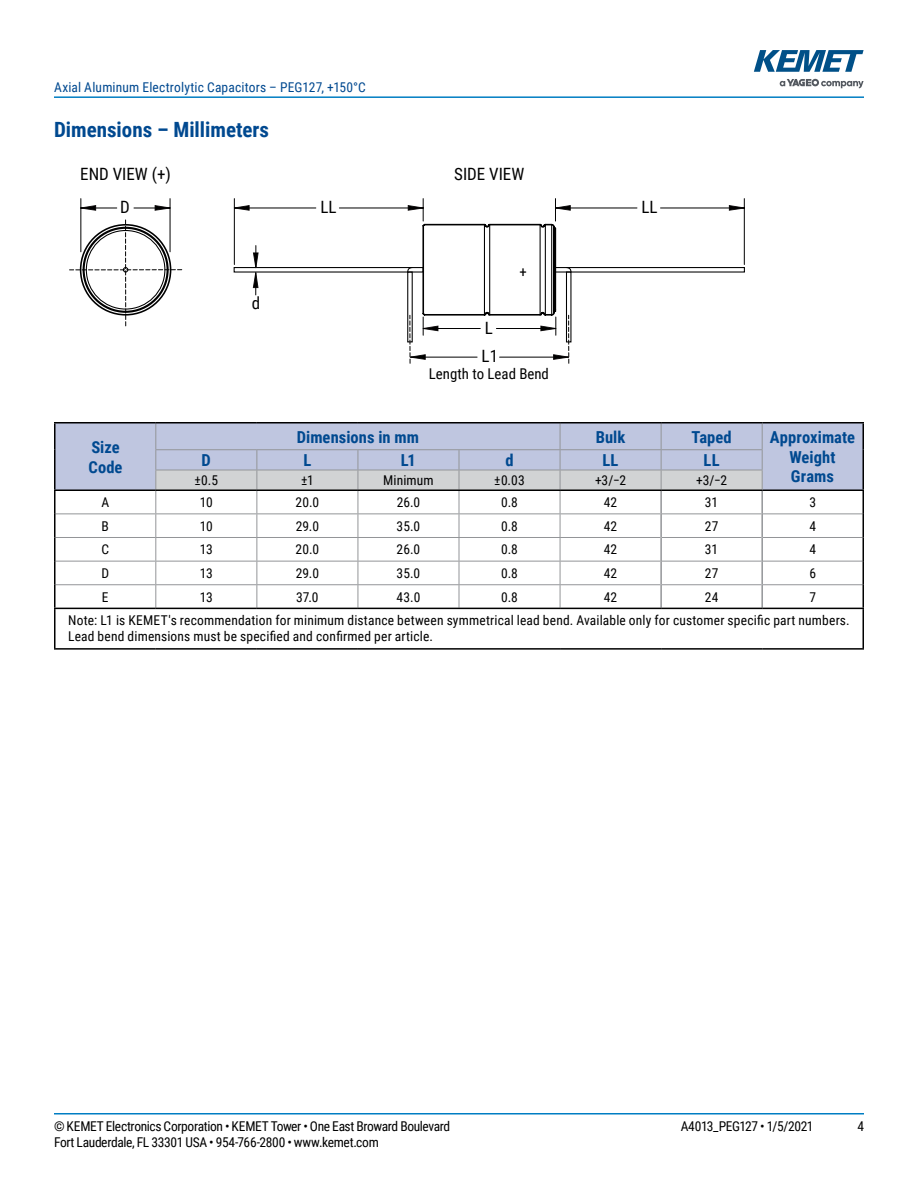
<style>
.page{position:relative;width:918px;height:1188px;background:#fff}
.page>*{position:absolute;margin:0;border:0;box-sizing:border-box;transform-origin:0 0}
.t1{font:700 21px "Roboto Condensed";color:#004990}
.t2{font:16.95px/28.7px "Roboto Condensed";color:#000}
.t3{font:700 16.5px/19.8px "Roboto Condensed";letter-spacing:.005em;color:#004990}
.t4{font:14.85px "Roboto Condensed";color:#000}
.t5{font:13.5px/23.7px "Roboto Condensed";letter-spacing:.005em;color:#000}
.t6{font:13.5px "Roboto Condensed";letter-spacing:-.025em;color:#000}
.t7{font:13.5px "Roboto Condensed";letter-spacing:.01em;color:#004990}
.t8{font:13.5px "Roboto Condensed";letter-spacing:-.03em;color:#000}
</style>
<div class="page">
<hr style="left:54px;top:1113px;width:810px;height:2px;background:#007dc3">
<hr style="left:54px;top:96px;width:810px;height:2px;background:#007dc3">
<svg style="left:780px;top:79px;width:84px;height:9px"></svg>
<svg style="left:754px;top:50px;width:110px;height:22px"></svg>
<svg style="left:69px;top:218px;width:113px;height:108px"></svg>
<svg style="left:234px;top:199px;width:511px;height:165px"></svg>
<hr style="left:81px;top:199px;width:1px;height:53px;background:#000">
<hr style="left:170px;top:199px;width:1px;height:53px;background:#000">
<svg style="left:80px;top:205px;width:91px;height:6px"></svg>
<hr style="left:490px;top:224px;width:50px;height:1px;background:#000">
<hr style="left:490px;top:314px;width:50px;height:2px;background:#000">
<div style="left:56px;top:423px;width:806px;height:66px;background:#bfc6e0"></div>
<hr style="left:56px;top:513px;width:100px;height:1px;background:#939598">
<hr style="left:763px;top:513px;width:99px;height:1px;background:#939598">
<hr style="left:56px;top:537px;width:100px;height:1px;background:#939598">
<hr style="left:763px;top:537px;width:99px;height:1px;background:#939598">
<hr style="left:56px;top:561px;width:100px;height:1px;background:#939598">
<hr style="left:763px;top:561px;width:99px;height:1px;background:#939598">
<hr style="left:56px;top:584px;width:100px;height:1px;background:#939598">
<hr style="left:763px;top:584px;width:99px;height:1px;background:#939598">
<hr style="left:762px;top:422px;width:102px;height:1px;background:#000">
<hr style="left:862px;top:423px;width:2px;height:27px;background:#000">
<hr style="left:862px;top:450px;width:2px;height:20px;background:#000">
<svg style="left:862px;top:470px;width:2px;height:19px"></svg>
<hr style="left:762px;top:489px;width:102px;height:2px;background:#000">
<hr style="left:54px;top:491px;width:2px;height:23px;background:#000">
<hr style="left:862px;top:491px;width:2px;height:23px;background:#000">
<hr style="left:54px;top:514px;width:2px;height:23px;background:#000">
<hr style="left:862px;top:514px;width:2px;height:23px;background:#000">
<hr style="left:54px;top:537px;width:2px;height:24px;background:#000">
<hr style="left:862px;top:537px;width:2px;height:24px;background:#000">
<hr style="left:54px;top:561px;width:2px;height:24px;background:#000">
<hr style="left:862px;top:561px;width:2px;height:24px;background:#000">
<hr style="left:54px;top:585px;width:2px;height:23px;background:#000">
<hr style="left:862px;top:585px;width:2px;height:23px;background:#000">
<svg style="left:155px;top:423px;width:608px;height:185px"></svg>
<hr style="left:54px;top:422px;width:102px;height:1px;background:#000">
<hr style="left:54px;top:423px;width:2px;height:27px;background:#000">
<hr style="left:54px;top:450px;width:2px;height:20px;background:#000">
<svg style="left:54px;top:470px;width:2px;height:19px"></svg>
<hr style="left:54px;top:489px;width:102px;height:2px;background:#000">
<hr style="left:156px;top:422px;width:101px;height:1px;background:#000">
<hr style="left:257px;top:422px;width:101px;height:1px;background:#000">
<hr style="left:358px;top:422px;width:101px;height:1px;background:#000">
<hr style="left:459px;top:422px;width:101px;height:1px;background:#000">
<hr style="left:560px;top:422px;width:101px;height:1px;background:#000">
<hr style="left:661px;top:422px;width:101px;height:1px;background:#000">
<hr style="left:156px;top:489px;width:101px;height:2px;background:#000">
<hr style="left:257px;top:489px;width:101px;height:2px;background:#000">
<hr style="left:358px;top:489px;width:101px;height:2px;background:#000">
<hr style="left:459px;top:489px;width:101px;height:2px;background:#000">
<hr style="left:560px;top:489px;width:101px;height:2px;background:#000">
<hr style="left:661px;top:489px;width:101px;height:2px;background:#000">
<hr style="left:54px;top:608px;width:102px;height:1px;background:#000">
<hr style="left:156px;top:608px;width:101px;height:1px;background:#000">
<hr style="left:257px;top:608px;width:101px;height:1px;background:#000">
<hr style="left:358px;top:608px;width:101px;height:1px;background:#000">
<hr style="left:459px;top:608px;width:101px;height:1px;background:#000">
<hr style="left:560px;top:608px;width:101px;height:1px;background:#000">
<hr style="left:661px;top:608px;width:101px;height:1px;background:#000">
<hr style="left:762px;top:608px;width:102px;height:1px;background:#000">
<hr style="left:54px;top:609px;width:2px;height:39px;background:#000">
<hr style="left:862px;top:609px;width:2px;height:39px;background:#000">
<hr style="left:54px;top:648px;width:102px;height:2px;background:#000">
<hr style="left:156px;top:648px;width:101px;height:2px;background:#000">
<hr style="left:257px;top:648px;width:101px;height:2px;background:#000">
<hr style="left:358px;top:648px;width:101px;height:2px;background:#000">
<hr style="left:459px;top:648px;width:101px;height:2px;background:#000">
<hr style="left:560px;top:648px;width:101px;height:2px;background:#000">
<hr style="left:661px;top:648px;width:101px;height:2px;background:#000">
<hr style="left:762px;top:648px;width:102px;height:2px;background:#000">
<p class="t7" style="left:54px;top:78px;width:313px">Axial Aluminum Electrolytic Capacitors – PEG127, +150°C</p>
<h1 class="t1" style="left:54px;top:115px;width:217px">Dimensions – Millimeters</h1>
<p class="t2" style="left:80px;top:159px;width:92px">END VIEW (+)</p>
<p class="t2" style="left:454px;top:159px;width:72px">SIDE VIEW</p>
<p class="t2" style="left:120px;top:192px;width:11px">D</p>
<p class="t2" style="left:320px;top:192px;width:18px">LL</p>
<p class="t2" style="left:642px;top:192px;width:18px">LL</p>
<p class="t3" style="left:88px;top:436px;width:36px">Size<br>Code</p>
<p class="t2" style="left:252px;top:288px;width:10px">d</p>
<p class="t2" style="left:482px;top:313px;width:18px">L<br>L1</p>
<p class="t4" style="left:520px;top:262px;width:9px">+</p>
<p class="t4" style="left:429px;top:363px;width:122px">Length to Lead Bend</p>
<p class="t3" style="left:297px;top:426px;width:124px">Dimensions in mm</p>
<p class="t3" style="left:596px;top:426px;width:31px">Bulk</p>
<p class="t3" style="left:692px;top:426px;width:42px">Taped</p>
<p class="t3" style="left:770px;top:427px;width:87px;text-align:center">Approximate<br>Weight<br>Grams</p>
<p class="t3" style="left:202px;top:450px;width:11px">D</p>
<p class="t3" style="left:303px;top:450px;width:9px">L</p>
<p class="t3" style="left:401px;top:450px;width:17px">L1</p>
<p class="t3" style="left:505px;top:450px;width:10px">d</p>
<p class="t3" style="left:603px;top:450px;width:17px">LL</p>
<p class="t3" style="left:704px;top:450px;width:17px">LL</p>
<p class="t5" style="left:195px;top:468px;width:25px">±0.5</p>
<p class="t5" style="left:301px;top:468px;width:14px">±1</p>
<p class="t5" style="left:383px;top:468px;width:52px">Minimum</p>
<p class="t5" style="left:494px;top:468px;width:32px">±0.03</p>
<p class="t5" style="left:595px;top:468px;width:32px">+3/−2</p>
<p class="t5" style="left:696px;top:468px;width:32px">+3/−2</p>
<p class="t5" style="left:101px;top:490px;width:9px">A</p>
<p class="t5" style="left:200px;top:490px;width:14px">10</p>
<p class="t5" style="left:296px;top:490px;width:25px">20.0</p>
<p class="t5" style="left:397px;top:490px;width:25px">26.0</p>
<p class="t5" style="left:501px;top:490px;width:18px">0.8</p>
<p class="t5" style="left:604px;top:490px;width:15px">42</p>
<p class="t5" style="left:705px;top:490px;width:15px">31</p>
<p class="t5" style="left:809px;top:490px;width:8px">3</p>
<p class="t5" style="left:102px;top:514px;width:9px">B</p>
<p class="t5" style="left:200px;top:514px;width:14px">10</p>
<p class="t5" style="left:296px;top:514px;width:25px">29.0</p>
<p class="t5" style="left:397px;top:514px;width:25px">35.0</p>
<p class="t5" style="left:501px;top:514px;width:18px">0.8</p>
<p class="t5" style="left:604px;top:514px;width:15px">42</p>
<p class="t5" style="left:705px;top:514px;width:15px">27</p>
<p class="t5" style="left:809px;top:514px;width:8px">4</p>
<p class="t5" style="left:101px;top:537px;width:9px">C</p>
<p class="t5" style="left:200px;top:537px;width:14px">13</p>
<p class="t5" style="left:296px;top:537px;width:25px">20.0</p>
<p class="t5" style="left:397px;top:537px;width:25px">26.0</p>
<p class="t5" style="left:501px;top:537px;width:18px">0.8</p>
<p class="t5" style="left:604px;top:537px;width:15px">42</p>
<p class="t5" style="left:705px;top:537px;width:15px">31</p>
<p class="t5" style="left:809px;top:537px;width:8px">4</p>
<p class="t5" style="left:101px;top:561px;width:9px">D</p>
<p class="t5" style="left:200px;top:561px;width:14px">13</p>
<p class="t5" style="left:296px;top:561px;width:25px">29.0</p>
<p class="t5" style="left:397px;top:561px;width:25px">35.0</p>
<p class="t5" style="left:501px;top:561px;width:18px">0.8</p>
<p class="t5" style="left:604px;top:561px;width:15px">42</p>
<p class="t5" style="left:705px;top:561px;width:15px">27</p>
<p class="t5" style="left:809px;top:561px;width:8px">6</p>
<p class="t5" style="left:102px;top:584px;width:8px">E</p>
<p class="t5" style="left:200px;top:584px;width:14px">13</p>
<p class="t5" style="left:296px;top:584px;width:24px">37.0</p>
<p class="t5" style="left:396px;top:584px;width:25px">43.0</p>
<p class="t5" style="left:501px;top:584px;width:18px">0.8</p>
<p class="t5" style="left:604px;top:584px;width:15px">42</p>
<p class="t5" style="left:705px;top:584px;width:15px">24</p>
<p class="t5" style="left:68px;top:584px;width:783px;text-indent:741px">7<br>Note: L1 is KEMET's recommendation for minimum distance between symmetrical lead bend. Available only for customer specific part numbers.</p>
<p class="t5" style="left:68px;top:624px;width:366px">Lead bend dimensions must be specified and confirmed per article.</p>
<p class="t6" style="left:54px;top:1116px;width:398px">© KEMET Electronics Corporation • KEMET Tower • One East Broward Boulevard</p>
<p class="t8" style="left:681px;top:1116px;width:134px">A4013_PEG127 • 1/5/2021</p>
<p class="t5" style="left:857px;top:1113px;width:8px">4</p>
<p class="t6" style="left:54px;top:1133px;width:326px">Fort Lauderdale, FL 33301 USA • 954-766-2800 • www.kemet.com</p>
</div>
